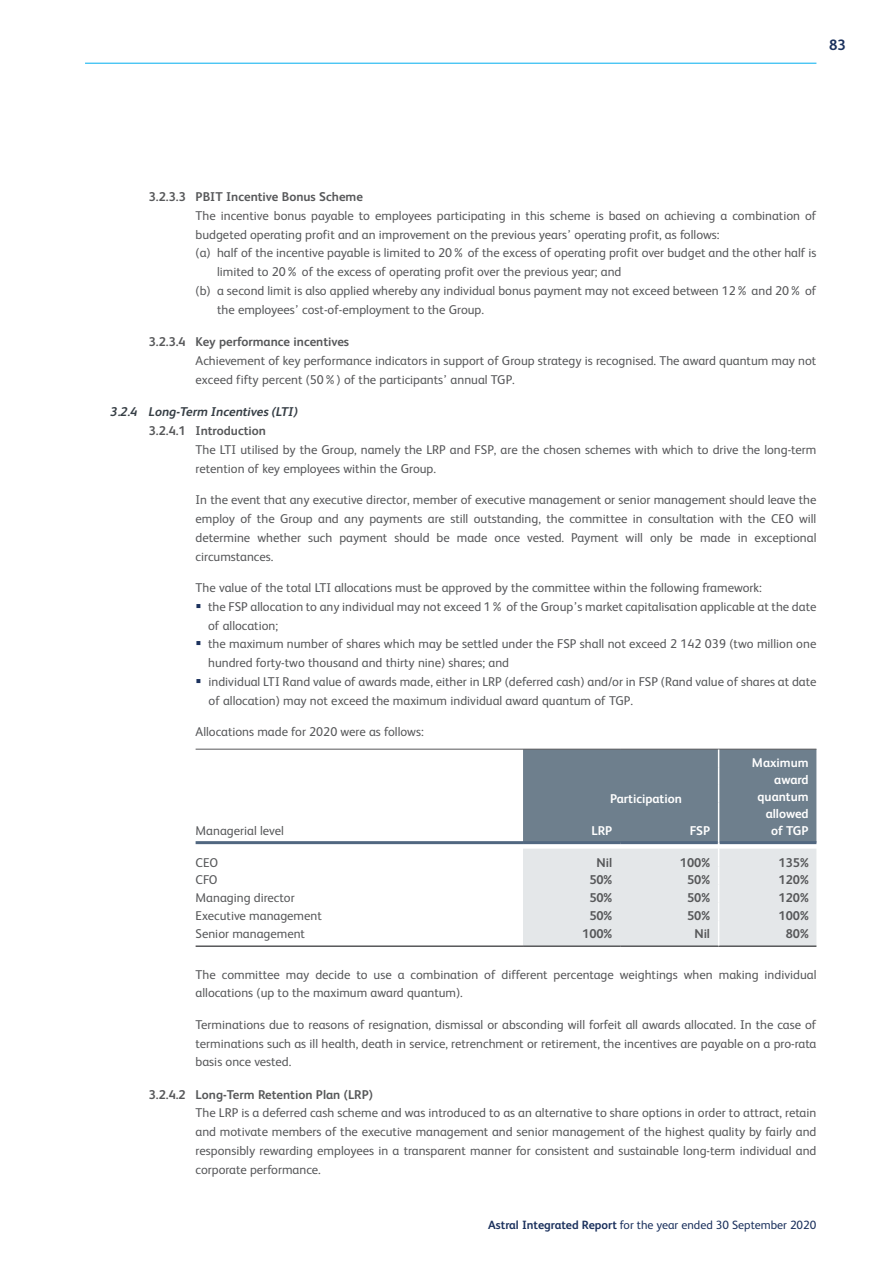
<style>
.page{position:relative;width:893px;height:1263px;background:#fff}
.page>*{position:absolute;margin:0;border:0;box-sizing:border-box;transform-origin:0 0}
.t1{font:700 15px "FS Albert";color:#1b315d}
.t2{font:12.75px/18.8px "FS Albert";color:#57585a}
.t3{font:700 12.75px "FS Albert";color:#57585a}
.t4{font:700 12.75px/17px "FS Albert";color:#fff;text-align:right}
.t5{font:italic 700 12.75px "FS Albert";color:#363e45}
.t6{font:12px "FS Albert";color:#1b315d}
.s1{color:#1b315d}
.s2{font-weight:700}
</style>
<div class="page">
<hr style="left:196px;top:841px;width:327px;height:3px;background:#516780">
<hr style="left:196px;top:945px;width:327px;height:2px;background:#57585a">
<hr style="left:523px;top:945px;width:98px;height:2px;background:#57585a">
<hr style="left:621px;top:945px;width:98px;height:2px;background:#57585a">
<hr style="left:719px;top:945px;width:97px;height:2px;background:#57585a">
<hr style="left:196px;top:749px;width:327px;height:1px;background:#57585a">
<svg style="left:523px;top:749px;width:293px;height:197px;background:#abb4bc"></svg>
<hr style="left:85px;top:63px;width:731px;height:1px;background:#00aeef">
<p class="t1" style="left:829px;top:35px;width:18px">83</p>
<p class="t3" style="left:149px;top:188px;width:216px">3.2.3.3 PBIT Incentive Bonus Scheme</p>
<p class="t2" style="left:196px;top:206px;width:622px">The incentive bonus payable to employees participating in this scheme is based on achieving a combination of</p>
<p class="t2" style="left:196px;top:224px;width:526px">budgeted operating profit and an improvement on the previous years’ operating profit, as follows:</p>
<p class="t2" style="left:196px;top:243px;width:622px">(a) half of the incentive payable is limited to 20% of the excess of operating profit over budget and the other half is</p>
<p class="t2" style="left:217px;top:262px;width:406px">limited to 20% of the excess of operating profit over the previous year; and</p>
<p class="t2" style="left:196px;top:281px;width:622px">(b) a second limit is also applied whereby any individual bonus payment may not exceed between 12% and 20% of</p>
<p class="t2" style="left:217px;top:299px;width:268px">the employees’ cost-of-employment to the Group.</p>
<p class="t3" style="left:149px;top:333px;width:202px">3.2.3.4 Key performance incentives</p>
<p class="t2" style="left:196px;top:350px;width:622px">Achievement of key performance indicators in support of Group strategy is recognised. The award quantum may not exceed fifty percent (50%) of the participants’ annual TGP.</p>
<p class="t5" style="left:111px;top:402px;width:189px">3.2.4 Long-Term Incentives (LTI)</p>
<p class="t3" style="left:149px;top:422px;width:119px">3.2.4.1 Introduction</p>
<p class="t2" style="left:196px;top:440px;width:622px">The LTI utilised by the Group, namely the LRP and FSP, are the chosen schemes with which to drive the long-term retention of key employees within the Group.</p>
<p class="t2" style="left:196px;top:490px;width:622px;text-align:justify">In the event that any executive director, member of executive management or senior management should leave the employ of the Group and any payments are still outstanding, the committee in consultation with the CEO will determine whether such payment should be made once vested. Payment will only be made in exceptional circumstances.</p>
<p class="t2" style="left:196px;top:578px;width:568px">The value of the total LTI allocations must be approved by the committee within the following framework:</p>
<p class="t2" style="left:208px;top:596px;width:610px;text-indent:-13px"><span class="s1">▪</span> the FSP allocation to any individual may not exceed 1% of the Group’s market capitalisation applicable at the date of allocation;</p>
<p class="t2" style="left:208px;top:634px;width:610px;text-indent:-13px"><span class="s1">▪</span> the maximum number of shares which may be settled under the FSP shall not exceed 2 142 039 (two million one hundred forty-two thousand and thirty nine) shares; and</p>
<p class="t2" style="left:209px;top:671px;width:609px;text-indent:-13px"><span class="s1">▪</span> individual LTI Rand value of awards made, either in LRP (deferred cash) and/or in FSP (Rand value of shares at date of allocation) may not exceed the maximum individual award quantum of TGP.</p>
<p class="t2" style="left:196px;top:722px;width:230px">Allocations made for 2020 were as follows:</p>
<p class="t4" style="left:752px;top:754px;width:58px">Maximum award quantum allowed of TGP</p>
<p class="t4" style="left:610px;top:789px;width:73px">Participation</p>
<p class="t2" style="left:196px;top:820px;width:90px">Managerial level</p>
<p class="t4" style="left:591px;top:821px;width:22px">LRP</p>
<p class="t4" style="left:690px;top:821px;width:22px">FSP</p>
<p class="t2" style="left:196px;top:852px;width:24px">CEO</p>
<p class="t3" style="left:597px;top:853px;width:17px">Nil</p>
<p class="t3" style="left:680px;top:853px;width:32px">100%</p>
<p class="t3" style="left:778px;top:853px;width:32px">135%</p>
<p class="t2" style="left:196px;top:870px;width:23px">CFO</p>
<p class="t3" style="left:589px;top:871px;width:25px">50%</p>
<p class="t3" style="left:687px;top:871px;width:25px">50%</p>
<p class="t3" style="left:778px;top:871px;width:32px">120%</p>
<p class="t2" style="left:196px;top:888px;width:101px">Managing director</p>
<p class="t3" style="left:589px;top:889px;width:25px">50%</p>
<p class="t3" style="left:687px;top:889px;width:25px">50%</p>
<p class="t3" style="left:778px;top:889px;width:32px">120%</p>
<p class="t2" style="left:196px;top:906px;width:128px">Executive management</p>
<p class="t3" style="left:589px;top:907px;width:25px">50%</p>
<p class="t3" style="left:687px;top:907px;width:25px">50%</p>
<p class="t3" style="left:778px;top:907px;width:32px">100%</p>
<p class="t2" style="left:196px;top:924px;width:111px">Senior management</p>
<p class="t3" style="left:582px;top:925px;width:32px">100%</p>
<p class="t3" style="left:694px;top:925px;width:17px">Nil</p>
<p class="t3" style="left:786px;top:925px;width:25px">80%</p>
<p class="t2" style="left:196px;top:964px;width:622px">The committee may decide to use a combination of different percentage weightings when making individual allocations (up to the maximum award quantum).</p>
<p class="t2" style="left:196px;top:1014px;width:622px;text-align:justify">Terminations due to reasons of resignation, dismissal or absconding will forfeit all awards allocated. In the case of terminations such as ill health, death in service, retrenchment or retirement, the incentives are payable on a pro-rata basis once vested.</p>
<p class="t3" style="left:149px;top:1085px;width:226px">3.2.4.2 Long-Term Retention Plan (LRP)</p>
<p class="t2" style="left:196px;top:1103px;width:622px;text-align:justify">The LRP is a deferred cash scheme and was introduced to as an alternative to share options in order to attract, retain and motivate members of the executive management and senior management of the highest quality by fairly and responsibly rewarding employees in a transparent manner for consistent and sustainable long-term individual and corporate performance.</p>
<p class="t6" style="left:488px;top:1217px;width:330px"><span class="s2">Astral Integrated Report</span> for the year ended 30 September 2020</p>
</div>
